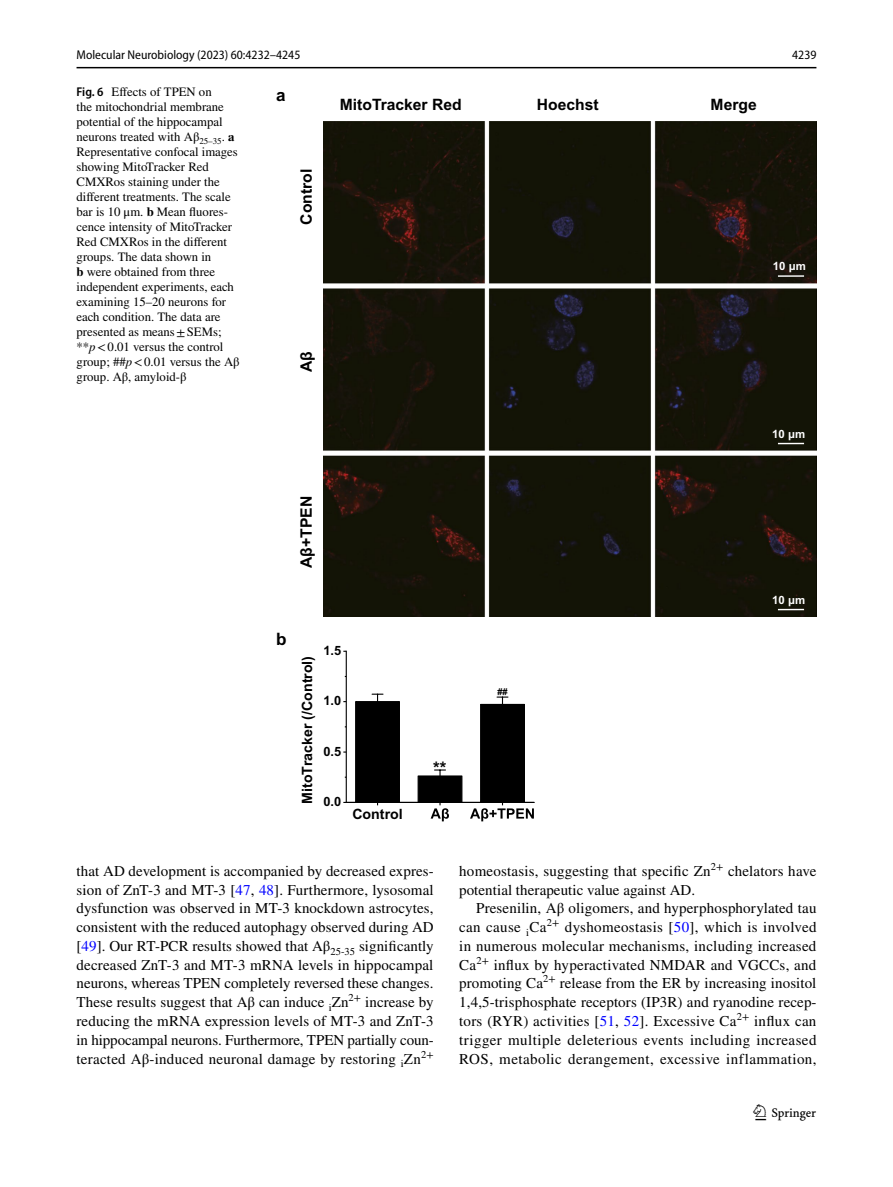
<style>
.page{position:relative;width:893px;height:1187px;background:#fff}
.page>*{position:absolute;margin:0;border:0;box-sizing:border-box;transform-origin:0 0}
.t1{font:22.5px "Springnew Regular 2";color:#000}
.t2{font:17.1px "Arial Bold MT9";color:#000}
.t3{font:15.75px "Arial Bold MT9";color:#000}
.t4{font:15.6px "Arial Bold MT9";color:#000}
.t5{font:15px/18.8px "STIX";letter-spacing:.015em;color:#000;text-align:justify}
.t6{font:14.25px "Arial Bold MT9";color:#000}
.t7{font:12.75px/15px "STIX";color:#000}
.t8{font:semi-condensed 12.75px "Myriad Pro";color:#000}
.t9{font:12.75px "Arial Bold MT9";color:#000}
.t10{font:11.4px "Arial Bold MT9";color:#fff}
.t11{font:9.3px "Arial Bold MT9";color:#000}
.s1{font-family:"Myriad Pro";font-weight:600;font-stretch:semi-condensed}
.s2{font-weight:700}
.s3{font-style:italic}
.s4{color:#00f}
</style>
<div class="page">
<hr style="left:77px;top:67px;width:739px;height:1px;background:#000">
<img style="left:323px;top:122px;width:493px;height:495px">
<hr style="left:778px;top:275px;width:26px;height:2px;background:#fff">
<hr style="left:778px;top:608px;width:26px;height:2px;background:#fff">
<svg style="left:778px;top:443px;width:26px;height:1px"></svg>
<div style="left:355px;top:701px;width:45px;height:102px;background:#000;border:1px solid #000"></div>
<hr style="left:346px;top:801px;width:188px;height:2px;background:#000">
<hr style="left:346px;top:651px;width:1px;height:151px;background:#000">
<svg style="left:371px;top:693px;width:163px;height:128px"></svg>
<p class="t8" style="left:77px;top:48px;width:225px">Molecular Neurobiology (2023) 60:4232–4245</p>
<p class="t8" style="left:792px;top:48px;width:26px">4239</p>
<p class="t7" style="left:77px;top:85px;width:164px"><span class="s1">Fig. 6</span> Effects of TPEN on<br>the mitochondrial membrane potential of the hippocampal neurons treated with Aβ<sub>25–35</sub>. <span class="s2">a<br></span>Representative confocal images showing MitoTracker Red<br>CMXRos staining under the different treatments. The scale bar is 10 μm. <span class="s2">b</span> Mean fluores&shy;cence intensity of MitoTracker<br>Red CMXRos in the different groups. The data shown in<br><span class="s2">b</span> were obtained from three independent experiments, each examining 15–20 neurons for each condition. The data are presented as means±SEMs; **<span class="s3">p</span>&lt;0.01 versus the control group; ##<span class="s3">p</span>&lt;0.01 versus the Aβ group. Aβ, amyloid-β</p>
<p class="t4" style="left:340px;top:93px;width:123px">MitoTracker Red</p>
<p class="t2" style="left:276px;top:83px;width:11px">a</p>
<p class="t3" style="left:295px;top:225px;width:57px;rotate:-90deg">Control</p>
<p class="t3" style="left:295px;top:372px;width:22px;rotate:-90deg">Aβ</p>
<p class="t3" style="left:295px;top:568px;width:74px;rotate:-90deg">Aβ+TPEN</p>
<p class="t2" style="left:276px;top:626px;width:12px">b</p>
<p class="t6" style="left:297px;top:803px;width:149px;rotate:-90deg">MitoTracker (/Control)</p>
<p class="t9" style="left:324px;top:641px;width:19px">1.5</p>
<p class="t9" style="left:324px;top:692px;width:19px">1.0</p>
<p class="t9" style="left:324px;top:742px;width:19px">0.5</p>
<p class="t9" style="left:324px;top:792px;width:19px">0.0</p>
<p class="t6" style="left:352px;top:803px;width:52px">Control</p>
<p class="t2" style="left:433px;top:756px;width:15px">**</p>
<p class="t4" style="left:537px;top:93px;width:63px">Hoechst</p>
<p class="t4" style="left:711px;top:93px;width:48px">Merge</p>
<p class="t10" style="left:773px;top:258px;width:34px">10 μm</p>
<p class="t11" style="left:497px;top:685px;width:12px">##</p>
<p class="t10" style="left:772px;top:426px;width:34px">10 μm</p>
<p class="t10" style="left:772px;top:591px;width:34px">10 μm</p>
<p class="t5" style="left:77px;top:862px;width:359px">that AD development is accompanied by decreased expres&shy;sion of ZnT-3 and MT-3 [<span class="s4">47</span>, <span class="s4">48</span>]. Furthermore, lysosomal dysfunction was observed in MT-3 knockdown astrocytes, consistent with the reduced autophagy observed during AD [<span class="s4">49</span>]. Our RT-PCR results showed that Aβ<sub>25-35</sub> significantly decreased ZnT-3 and MT-3 mRNA levels in hippocampal neurons, whereas TPEN completely reversed these changes.<br>These results suggest that Aβ can induce <sub>i</sub>Zn<sup>2+</sup> increase by reducing the mRNA expression levels of MT-3 and ZnT-3 in hippocampal neurons. Furthermore, TPEN partially coun&shy;teracted Aβ-induced neuronal damage by restoring <sub>i</sub>Zn<sup>2+</sup></p>
<p class="t5" style="left:459px;top:862px;width:359px">homeostasis, suggesting that specific Zn<sup>2+</sup> chelators have potential therapeutic value against AD.</p>
<p class="t5" style="left:459px;top:899px;width:359px;text-indent:17px">Presenilin, Aβ oligomers, and hyperphosphorylated tau can cause <sub>i</sub>Ca<sup>2+</sup> dyshomeostasis [<span class="s4">50</span>], which is involved in numerous molecular mechanisms, including increased Ca<sup>2+</sup> influx by hyperactivated NMDAR and VGCCs, and promoting Ca<sup>2+</sup> release from the ER by increasing inositol 1,4,5-trisphosphate receptors (IP3R) and ryanodine recep&shy;tors (RYR) activities [<span class="s4">51</span>, <span class="s4">52</span>]. Excessive Ca<sup>2+</sup> influx can trigger multiple deleterious events including increased ROS, metabolic derangement, excessive inflammation,</p>
<h1 class="t1" style="left:755px;top:1104px;width:62px">1 3</h1>
</div>
